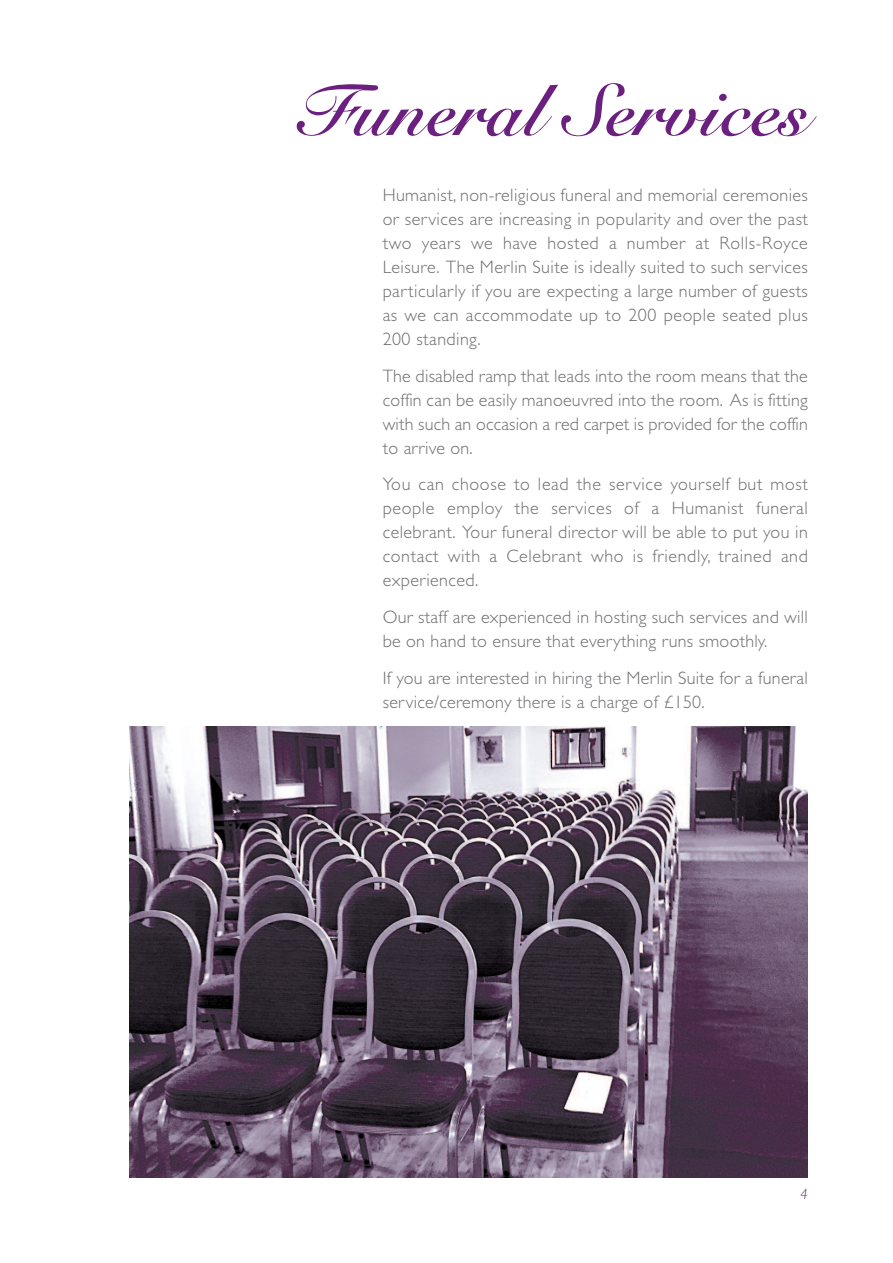
<style>
.page{position:relative;width:893px;height:1263px;background:#fff}
.page>*{position:absolute;margin:0;border:0;box-sizing:border-box;transform-origin:0 0}
.t1{font:72px "Snell Roundhand Bold Script";letter-spacing:.015em;color:#6b1f7e}
.t2{font:300 18px/24px "Gill Sans";letter-spacing:.015em;color:#6c6d70;text-align:justify}
.t3{font:italic 300 15px "Gill Sans";color:#6b1f7e}
</style>
<div class="page">
<img style="left:129px;top:727px;width:679px;height:451px">
<h1 class="t1" style="left:298px;top:84px;width:512px">Funeral Services</h1>
<p class="t2" style="left:383px;top:185px;width:427px">Humanist, non-religious funeral and memorial ceremonies or services are increasing in popularity and over the past two years we have hosted a number at Rolls-Royce Leisure. The Merlin Suite is ideally suited to such services particularly if you are expecting a large number of guests as we can accommodate up to 200 people seated plus 200 standing.</p>
<p class="t2" style="left:383px;top:365px;width:427px">The disabled ramp that leads into the room means that the coffin can be easily manoeuvred into the room. As is fitting with such an occasion a red carpet is provided for the coffin to arrive on.</p>
<p class="t2" style="left:383px;top:474px;width:427px">You can choose to lead the service yourself but most people employ the services of a Humanist funeral celebrant. Your funeral director will be able to put you in contact with a Celebrant who is friendly, trained and experienced.</p>
<p class="t2" style="left:383px;top:607px;width:427px">Our staff are experienced in hosting such services and will be on hand to ensure that everything runs smoothly.</p>
<p class="t2" style="left:383px;top:668px;width:427px">If you are interested in hiring the Merlin Suite for a funeral service/ceremony there is a charge of £150.</p>
<p class="t3" style="left:800px;top:1188px;width:9px">4</p>
</div>
